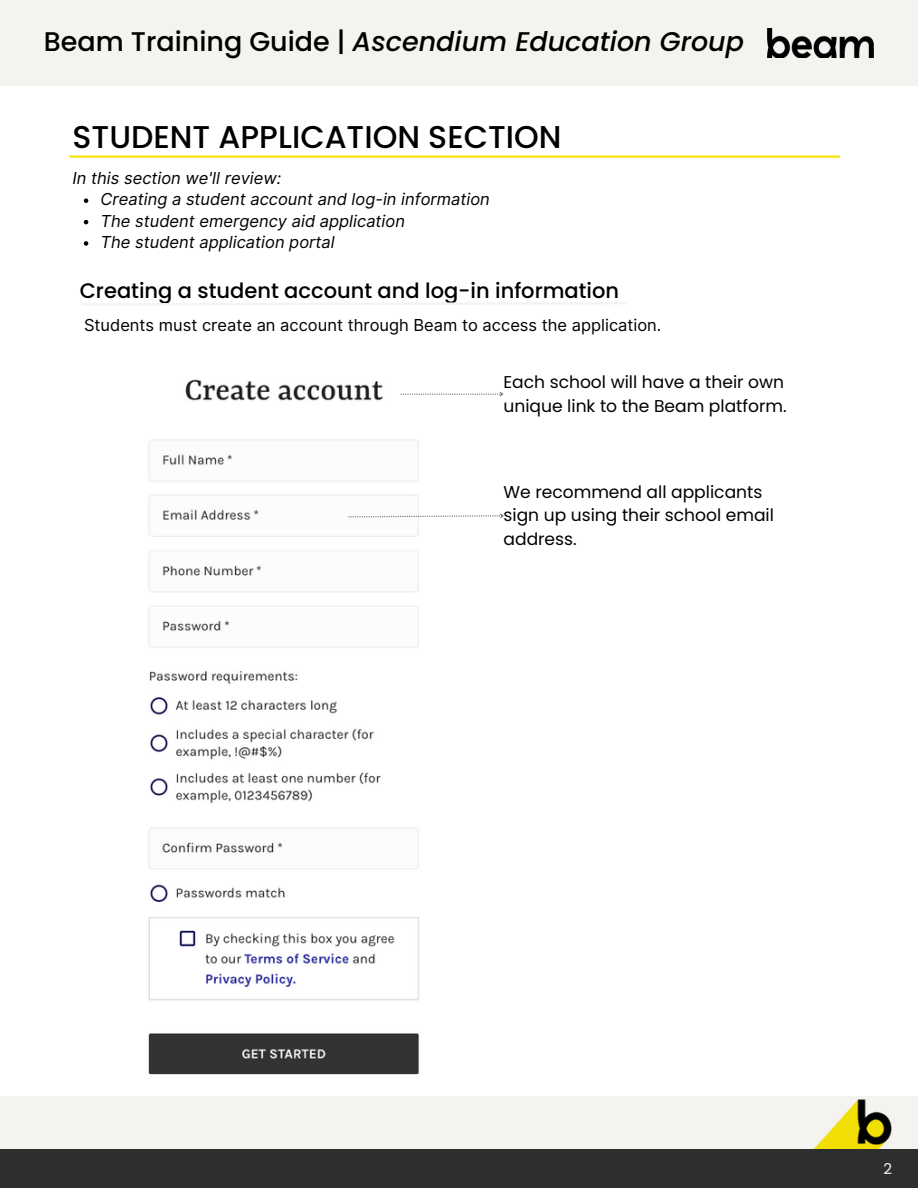
<style>
.page{position:relative;width:918px;height:1188px;background:#fff}
.page>*{position:absolute;margin:0;border:0;box-sizing:border-box;transform-origin:0 0}
.t1{font:500 31.5px "Poppins";color:#000}
.t2{font:italic 500 27px "Poppins";color:#000}
.t3{font:500 21px "Poppins";color:#000}
.t4{font:17.1px/23.7px "Poppins";color:#000}
.t5{font:italic 16.5px/21.3px "Inter";color:#000}
.t6{font:16.5px "Inter";color:#000}
.t7{font:15px "Poppins";color:#f4f3ef}
.s1{font-style:normal}
</style>
<div class="page">
<hr style="left:69px;top:155px;width:771px;height:3px;background:#f5e208">
<img style="left:148px;top:379px;width:271px;height:696px">
<svg style="left:348px;top:512px;width:156px;height:7px"></svg>
<svg style="left:401px;top:391px;width:102px;height:6px"></svg>
<svg style="left:84px;top:198px;width:4px;height:5px"></svg>
<svg style="left:84px;top:220px;width:4px;height:4px"></svg>
<svg style="left:84px;top:241px;width:4px;height:5px"></svg>
<div style="left:0;top:0;width:918px;height:86px;background:#f4f3ef"></div>
<img style="left:767px;top:28px;width:107px;height:30px">
<div style="left:0;top:1096px;width:918px;height:73px;background:#f4f3ef"></div>
<img style="left:813px;top:1099px;width:79px;height:50px">
<div style="left:0;top:1149px;width:918px;height:39px;background:#2e2e2e"></div>
<svg style="left:82px;top:302px;width:544px;height:3px"></svg>
<h2 class="t2" style="left:44px;top:23px;width:702px"><span class="s1">Beam Training Guide |</span> Ascendium Education Group</h2>
<h1 class="t1" style="left:73px;top:115px;width:491px">STUDENT APPLICATION SECTION</h1>
<p class="t5" style="left:73px;top:167px;width:210px">In this section we'll review:</p>
<p class="t5" style="left:101px;top:189px;width:391px">Creating a student account and log-in information<br>The student emergency aid application<br>The student application portal</p>
<p class="t3" style="left:80px;top:276px;width:541px">Creating a student account and log-in information</p>
<p class="t6" style="left:84px;top:316px;width:579px">Students must create an account through Beam to access the application.</p>
<p class="t4" style="left:504px;top:370px;width:285px">Each school will have a their own unique link to the Beam platform.</p>
<p class="t4" style="left:504px;top:480px;width:272px">We recommend all applicants sign up using their school email address.</p>
<p class="t7" style="left:884px;top:1158px;width:10px">2</p>
</div>
